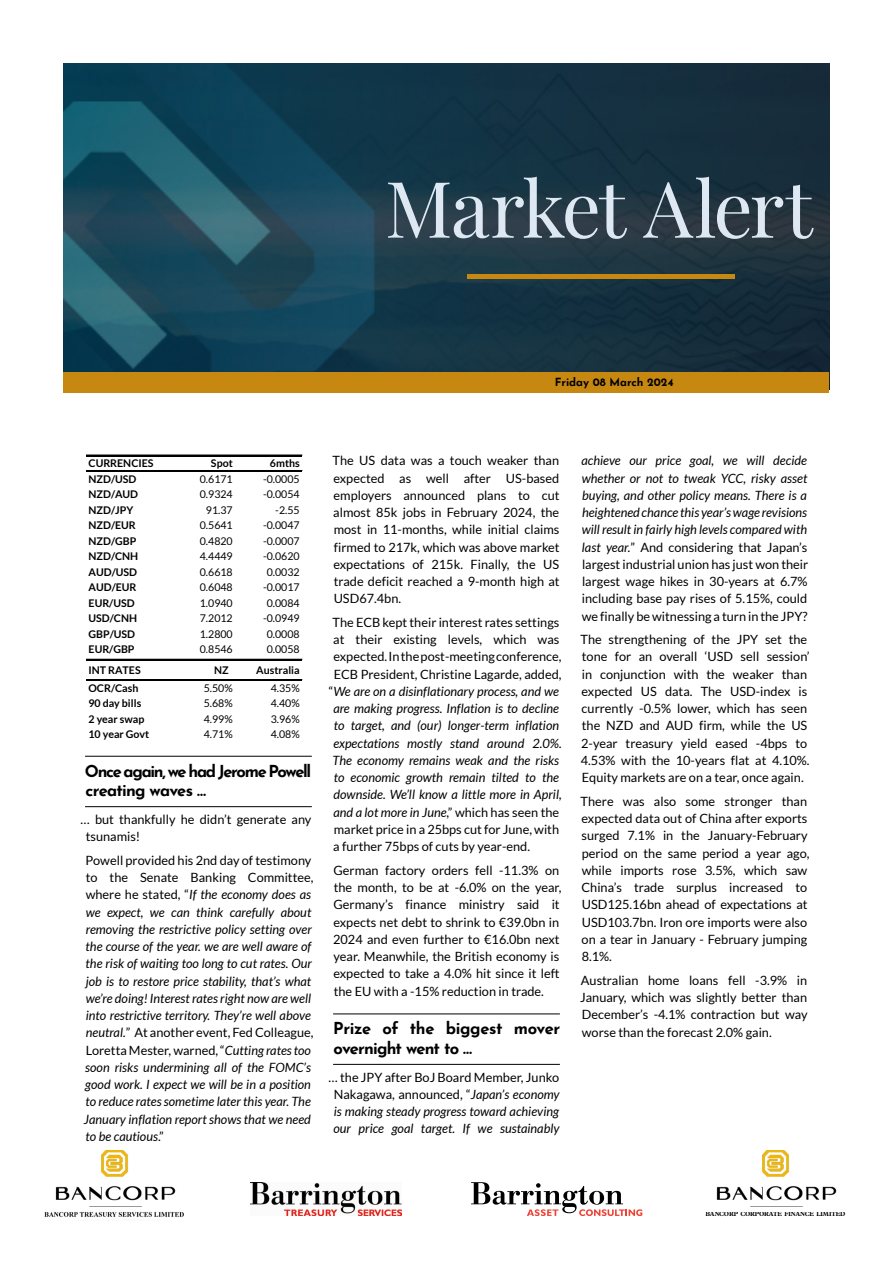
<style>
.page{position:relative;width:893px;height:1263px;background:#fff}
.page>*{position:absolute;margin:0;border:0;box-sizing:border-box;transform-origin:0 0}
.t1{font:78px "Playfair Display";letter-spacing:-.03em;color:#dee8f3}
.t2{font:700 16.5px/19.5px "Josefin Sans";letter-spacing:-.075em;color:#000}
.t3{font:700 16.5px/19.5px "Josefin Sans";letter-spacing:-.03em;color:#000}
.t4{font:12.75px/17.2px "Lato";color:#000}
.t5{font:italic 12.75px/17.2px "Lato";color:#000}
.t6{font:700 11.25px "Josefin Sans";color:#000}
.t7{font:10.65px "Lato";color:#000}
.t8{font:700 10.65px "Lato";color:#000}
.t9{font:700 6.45px "Plantin Std";letter-spacing:-.01em;color:#000;scale:.93 1}
.s1{font-style:normal}
</style>
<div class="page">
<hr style="left:85px;top:756px;width:227px;height:1px;background:#000">
<hr style="left:85px;top:806px;width:227px;height:1px;background:#000">
<hr style="left:86px;top:455px;width:216px;height:1px;background:#000">
<hr style="left:86px;top:470px;width:216px;height:1px;background:#000">
<hr style="left:86px;top:659px;width:216px;height:1px;background:#000">
<hr style="left:86px;top:679px;width:216px;height:1px;background:#000">
<hr style="left:86px;top:680px;width:216px;height:1px;background:#000">
<hr style="left:333px;top:1013px;width:227px;height:1px;background:#000">
<hr style="left:333px;top:1064px;width:227px;height:1px;background:#000">
<img style="left:44px;top:1150px;width:140px;height:67px">
<img style="left:251px;top:1182px;width:151px;height:33px">
<img style="left:716px;top:1150px;width:121px;height:57px">
<img style="left:64px;top:64px;width:765px;height:308px">
<div style="left:64px;top:372px;width:765px;height:21px;background:#c78812"></div>
<hr style="left:467px;top:275px;width:268px;height:4px;background:#c78812">
<svg style="left:471px;top:1182px;width:171px;height:34px"></svg>
<h1 class="t1" style="left:385px;top:148px;width:429px">Market Alert</h1>
<p class="t6" style="left:555px;top:372px;width:120px">Friday 08 March 2024</p>
<p class="t8" style="left:89px;top:457px;width:67px">CURRENCIES</p>
<p class="t8" style="left:211px;top:457px;width:23px">Spot</p>
<p class="t8" style="left:270px;top:457px;width:31px">6mths</p>
<p class="t8" style="left:89px;top:473px;width:49px">NZD/USD</p>
<p class="t7" style="left:200px;top:473px;width:34px">0.6171</p>
<p class="t7" style="left:263px;top:473px;width:38px">-0.0005</p>
<p class="t8" style="left:89px;top:488px;width:51px">NZD/AUD</p>
<p class="t7" style="left:200px;top:488px;width:34px">0.9324</p>
<p class="t7" style="left:263px;top:488px;width:38px">-0.0054</p>
<p class="t8" style="left:89px;top:504px;width:46px">NZD/JPY</p>
<p class="t7" style="left:206px;top:504px;width:28px">91.37</p>
<p class="t7" style="left:275px;top:504px;width:26px">-2.55</p>
<p class="t8" style="left:89px;top:519px;width:49px">NZD/EUR</p>
<p class="t7" style="left:200px;top:519px;width:34px">0.5641</p>
<p class="t7" style="left:263px;top:519px;width:38px">-0.0047</p>
<p class="t8" style="left:89px;top:535px;width:49px">NZD/GBP</p>
<p class="t7" style="left:200px;top:535px;width:34px">0.4820</p>
<p class="t7" style="left:263px;top:535px;width:38px">-0.0007</p>
<p class="t8" style="left:89px;top:550px;width:51px">NZD/CNH</p>
<p class="t7" style="left:200px;top:550px;width:34px">4.4449</p>
<p class="t7" style="left:263px;top:550px;width:38px">-0.0620</p>
<p class="t8" style="left:89px;top:566px;width:50px">AUD/USD</p>
<p class="t7" style="left:200px;top:566px;width:34px">0.6618</p>
<p class="t7" style="left:267px;top:566px;width:34px">0.0032</p>
<p class="t8" style="left:89px;top:581px;width:49px">AUD/EUR</p>
<p class="t7" style="left:200px;top:581px;width:34px">0.6048</p>
<p class="t7" style="left:263px;top:581px;width:38px">-0.0017</p>
<p class="t8" style="left:89px;top:597px;width:48px">EUR/USD</p>
<p class="t7" style="left:200px;top:597px;width:34px">1.0940</p>
<p class="t7" style="left:267px;top:597px;width:34px">0.0084</p>
<p class="t8" style="left:89px;top:612px;width:50px">USD/CNH</p>
<p class="t7" style="left:200px;top:612px;width:34px">7.2012</p>
<p class="t7" style="left:263px;top:612px;width:38px">-0.0949</p>
<p class="t8" style="left:89px;top:627px;width:48px">GBP/USD</p>
<p class="t7" style="left:200px;top:628px;width:34px">1.2800</p>
<p class="t7" style="left:267px;top:628px;width:34px">0.0008</p>
<p class="t8" style="left:89px;top:643px;width:47px">EUR/GBP</p>
<p class="t7" style="left:200px;top:643px;width:34px">0.8546</p>
<p class="t7" style="left:267px;top:643px;width:34px">0.0058</p>
<p class="t8" style="left:89px;top:664px;width:54px">INT RATES</p>
<p class="t8" style="left:214px;top:664px;width:16px">NZ</p>
<p class="t8" style="left:256px;top:664px;width:45px">Australia</p>
<p class="t8" style="left:89px;top:682px;width:51px">OCR/Cash</p>
<p class="t7" style="left:204px;top:682px;width:31px">5.50%</p>
<p class="t7" style="left:271px;top:682px;width:31px">4.35%</p>
<p class="t8" style="left:89px;top:697px;width:54px">90 day bills</p>
<p class="t7" style="left:204px;top:697px;width:31px">5.68%</p>
<p class="t7" style="left:271px;top:697px;width:31px">4.40%</p>
<p class="t8" style="left:89px;top:713px;width:57px">2 year swap</p>
<p class="t7" style="left:204px;top:713px;width:31px">4.99%</p>
<p class="t7" style="left:271px;top:713px;width:31px">3.96%</p>
<p class="t8" style="left:89px;top:728px;width:62px">10 year Govt</p>
<p class="t7" style="left:204px;top:728px;width:31px">4.71%</p>
<p class="t7" style="left:271px;top:728px;width:31px">4.08%</p>
<p class="t2" style="left:85px;top:758px;width:228px">Once again, we had Jerome Powell creating waves …</p>
<p class="t4" style="left:86px;top:811px;width:227px;text-indent:-5px">… but thankfully he didn’t generate any tsunamis!</p>
<p class="t5" style="left:84px;top:852px;width:231px"><span class="s1">Powell provided his 2nd day of testimony to the Senate Banking Committee, where he stated, “</span>If the economy does as we expect, we can think carefully about removing the restrictive policy setting over the course of the year. we are well aware of the risk of waiting too long to cut rates. Our job is to restore price stability, that’s what we’re doing! Interest rates right now are well into restrictive territory. They’re well above neutral.<span class="s1">” At another event, Fed Colleague, Loretta Mester, warned, “</span>Cutting rates too soon risks undermining all of the FOMC’s good work. I expect we will be in a position to reduce rates sometime later this year. The January inflation report shows that we need to be cautious<span class="s1">.”</span></p>
<p class="t4" style="left:333px;top:452px;width:229px;text-align:justify">The US data was a touch weaker than expected as well after US-based employers announced plans to cut almost 85k jobs in February 2024, the most in 11-months, while initial claims firmed to 217k, which was above market expectations of 215k. Finally, the US trade deficit reached a 9-month high at USD67.4bn.</p>
<p class="t4" style="left:333px;top:614px;width:228px">The ECB kept their interest rates settings</p>
<p class="t4" style="left:333px;top:631px;width:228px">at their existing levels, which was</p>
<p class="t4" style="left:334px;top:648px;width:229px">expected. In the post-meeting conference,</p>
<p class="t4" style="left:334px;top:665px;width:229px">ECB President, Christine Lagarde, added,</p>
<p class="t5" style="left:329px;top:683px;width:232px"><span class="s1">“</span>We are on a disinflationary process, and we</p>
<p class="t5" style="left:333px;top:700px;width:227px">are making progress. Inflation is to decline</p>
<p class="t5" style="left:334px;top:717px;width:227px">to target, and (our) longer-term inflation</p>
<p class="t5" style="left:333px;top:735px;width:230px">expectations mostly stand around 2.0%.</p>
<p class="t5" style="left:332px;top:752px;width:228px">The economy remains weak and the risks</p>
<p class="t5" style="left:334px;top:769px;width:227px">to economic growth remain tilted to the</p>
<p class="t5" style="left:333px;top:786px;width:230px">downside. We’ll know a little more in April,</p>
<p class="t5" style="left:333px;top:804px;width:227px">and a lot more in June<span class="s1">,” which has seen the</span></p>
<p class="t4" style="left:334px;top:821px;width:227px">market price in a 25bps cut for June, with</p>
<p class="t4" style="left:333px;top:838px;width:198px">a further 75bps of cuts by year-end.</p>
<p class="t4" style="left:333px;top:861px;width:230px">German factory orders fell -11.3% on the month, to be at -6.0% on the year, Germany’s finance ministry said it expects net debt to shrink to €39.0bn in 2024 and even further to €16.0bn next year. Meanwhile, the British economy is expected to take a 4.0% hit since it left the EU with a -15% reduction in trade.</p>
<p class="t3" style="left:333px;top:1016px;width:228px">Prize of the biggest mover overnight went to …</p>
<p class="t5" style="left:329px;top:1069px;width:232px;text-align:center"><span class="s1">… the JPY after BoJ Board Member, Junko Nakagawa, announced, “</span>Japan’s economy is making steady progress toward achieving our price goal target. If we sustainably</p>
<p class="t5" style="left:581px;top:452px;width:228px;text-align:justify">achieve our price goal, we will decide whether or not to tweak YCC, risky asset buying, and other policy means. There is a heightened chance this year’s wage revisions will result in fairly high levels compared with last year.<span class="s1">” And considering that Japan’s largest industrial union has just won their largest wage hikes in 30-years at 6.7% including base pay rises of 5.15%, could we finally be witnessing a turn in the JPY?</span></p>
<p class="t4" style="left:581px;top:631px;width:231px">The strengthening of the JPY set the tone for an overall ‘USD sell session’ in conjunction with the weaker than expected US data. The USD-index is currently -0.5% lower, which has seen the NZD and AUD firm, while the US 2-year treasury yield eased -4bps to 4.53% with the 10-years flat at 4.10%.<br>Equity markets are on a tear, once again.</p>
<p class="t4" style="left:581px;top:792px;width:230px">There was also some stronger than expected data out of China after exports surged 7.1% in the January-February period on the same period a year ago, while imports rose 3.5%, which saw China’s trade surplus increased to USD125.16bn ahead of expectations at USD103.7bn. Iron ore imports were also on a tear in January - February jumping 8.1%.</p>
<p class="t4" style="left:580px;top:971px;width:229px;text-align:justify">Australian home loans fell -3.9% in January, which was slightly better than December’s -4.1% contraction but way worse than the forecast 2.0% gain.</p>
<p class="t9" style="left:705px;top:1210px;width:152px">BANCORP CORPORATE FINANCE LIMITED</p>
</div>
